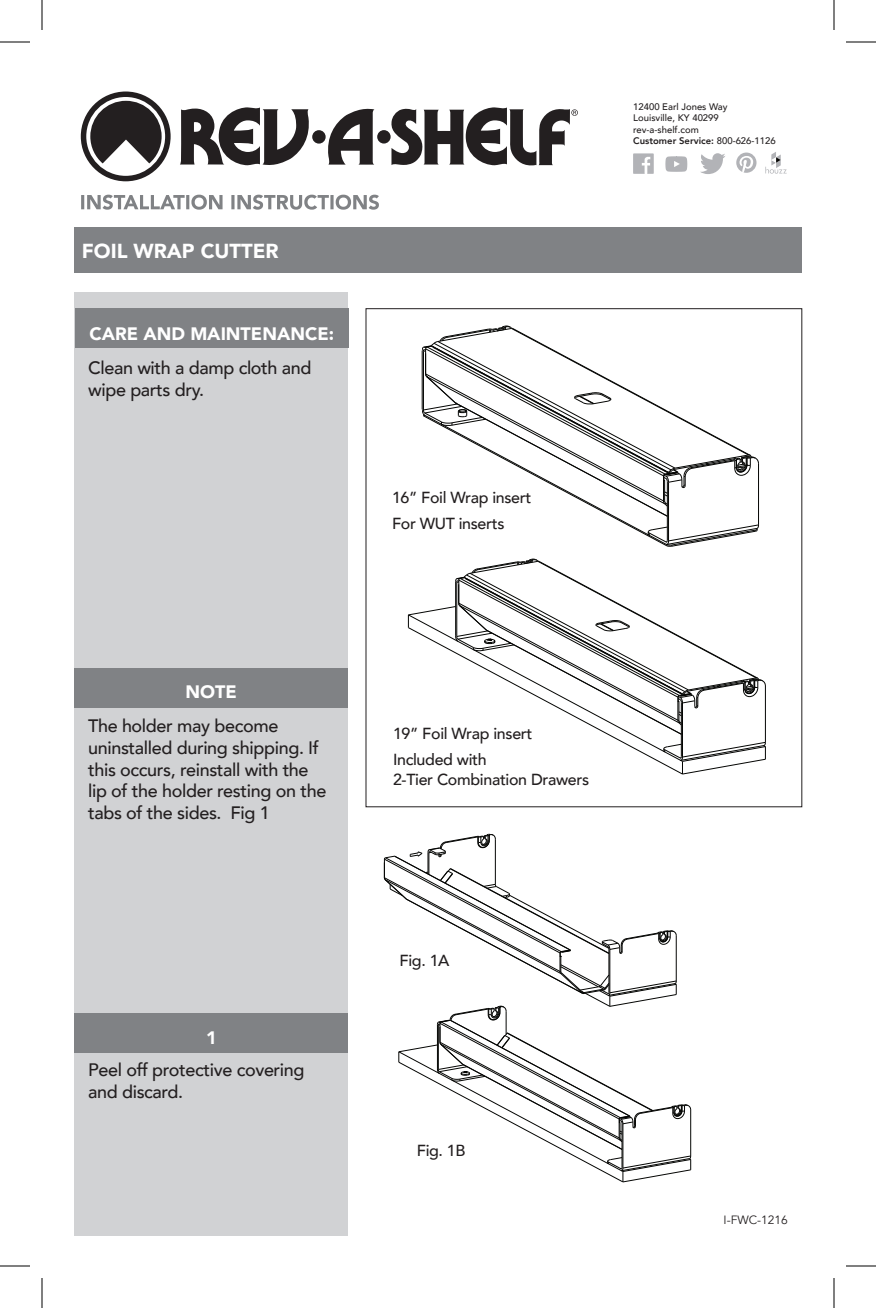
<style>
.page{position:relative;width:876px;height:1308px;background:#fff}
.page>*{position:absolute;margin:0;border:0;box-sizing:border-box;transform-origin:0 0}
.t1{font:900 20.2px "Avenir";color:#fff}
.t2{font:500 18px/21.6px "Avenir";letter-spacing:-.02em;color:#231f20}
.t3{font:900 18px "Avenir";color:#fff}
.t4{font:500 16px/26px "Avenir";letter-spacing:-.02em;color:#231f20}
.t5{font:12px "Avenir";color:#231f20}
.t6{font:500 9.6px/11.4px "Avenir";color:#231f20}
.s1{font-weight:800}
</style>
<div class="page">
<div style="left:74px;top:227px;width:728px;height:45px;background:#808285"></div>
<svg style="left:81px;top:195px;width:298px;height:15px"></svg>
<div style="left:74px;top:293px;width:274px;height:943px;background:#d1d2d4"></div>
<div style="left:312px;top:130px;width:14px;height:14px;background:#231f20;border-radius:50%"></div>
<svg style="left:180px;top:107px;width:129px;height:59px"></svg>
<svg style="left:328px;top:108px;width:47px;height:57px"></svg>
<svg style="left:391px;top:107px;width:187px;height:59px"></svg>
<div style="left:377px;top:130px;width:14px;height:14px;background:#231f20;border-radius:50%"></div>
<svg style="left:81px;top:92px;width:90px;height:89px"></svg>
<div style="left:75px;top:308px;width:273px;height:40px;background:#808285"></div>
<div style="left:75px;top:1014px;width:273px;height:39px;background:#808285"></div>
<svg style="left:633px;top:153px;width:21px;height:21px"></svg>
<svg style="left:665px;top:156px;width:22px;height:16px"></svg>
<svg style="left:700px;top:153px;width:25px;height:21px"></svg>
<svg style="left:736px;top:153px;width:21px;height:20px"></svg>
<svg style="left:765px;top:152px;width:22px;height:22px"></svg>
<svg style="left:422px;top:326px;width:337px;height:221px"></svg>
<svg style="left:408px;top:559px;width:358px;height:215px"></svg>
<div style="left:74px;top:668px;width:274px;height:40px;background:#808285"></div>
<svg style="left:384px;top:834px;width:307px;height:348px"></svg>
<hr style="left:0;top:42px;width:30px;height:1px;background:#000">
<hr style="left:846px;top:42px;width:30px;height:1px;background:#000">
<hr style="left:0;top:1266px;width:30px;height:1px;background:#000">
<hr style="left:846px;top:1266px;width:30px;height:1px;background:#000">
<hr style="left:42px;top:0;width:1px;height:30px;background:#000">
<hr style="left:42px;top:1278px;width:1px;height:30px;background:#000">
<hr style="left:834px;top:0;width:1px;height:30px;background:#000">
<hr style="left:834px;top:1278px;width:1px;height:30px;background:#000">
<p class="t1" style="left:82px;top:234px;width:198px">FOIL WRAP CUTTER</p>
<p class="t3" style="left:89px;top:319px;width:246px">CARE AND MAINTENANCE:</p>
<p class="t2" style="left:88px;top:356px;width:225px">Clean with a damp cloth and wipe parts dry.</p>
<p class="t4" style="left:392px;top:483px;width:141px">16” Foil Wrap insert<br>For WUT inserts</p>
<p class="t6" style="left:633px;top:101px;width:144px">12400 Earl Jones Way<br>Louisville, KY 40299 rev-a-shelf.com<br><span class="s1">Customer Service:</span> 800-626-1126</p>
<p class="t3" style="left:186px;top:677px;width:53px">NOTE</p>
<p class="t2" style="left:88px;top:714px;width:240px">The holder may become uninstalled during shipping. If this occurs, reinstall with the lip of the holder resting on the tabs of the sides. Fig 1</p>
<p class="t3" style="left:206px;top:1022px;width:12px">1</p>
<p class="t2" style="left:88px;top:1058px;width:218px">Peel off protective covering and discard.</p>
<p class="t4" style="left:393px;top:720px;width:141px">19” Foil Wrap insert<br>Included with</p>
<p class="t4" style="left:393px;top:765px;width:198px">2-Tier Combination Drawers</p>
<p class="t4" style="left:400px;top:947px;width:51px">Fig. 1A</p>
<p class="t4" style="left:417px;top:1137px;width:50px">Fig. 1B</p>
<p class="t5" style="left:724px;top:1213px;width:66px">I-FWC-1216</p>
</div>
